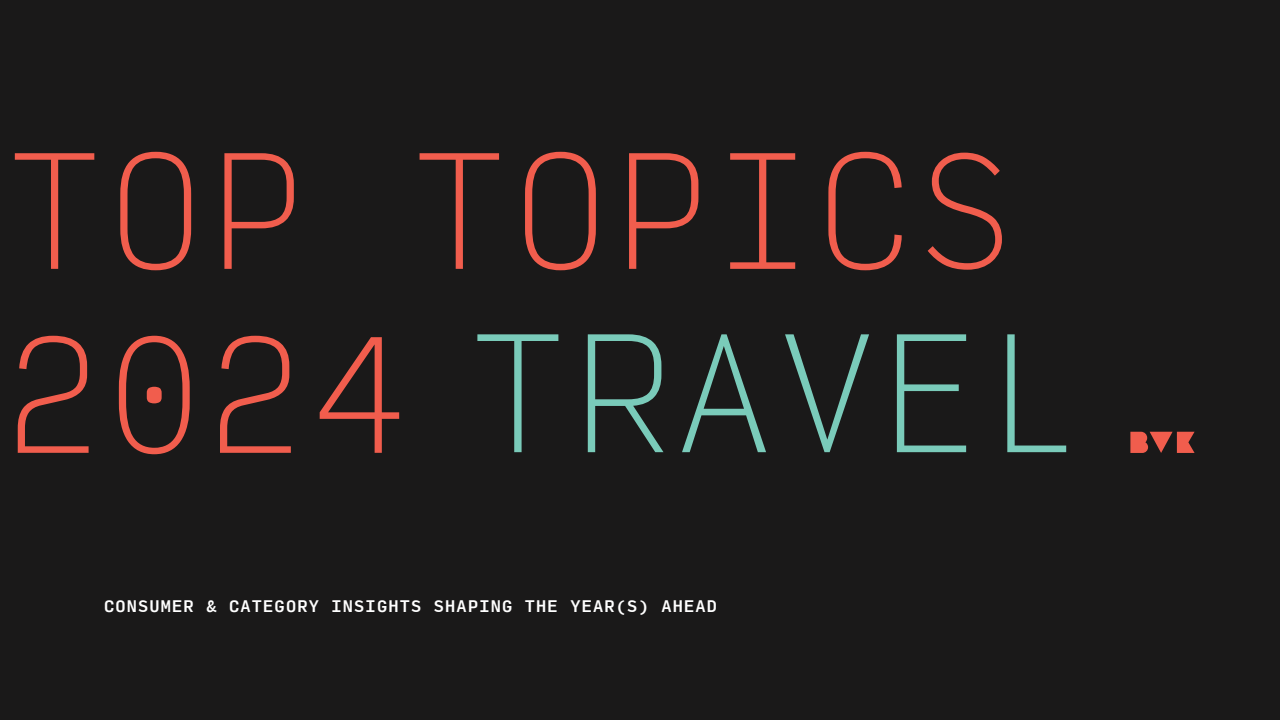
<style>
.page{position:relative;width:1280px;height:720px;background:#1a1919}
.page>*{position:absolute;margin:0;border:0;box-sizing:border-box;transform-origin:0 0}
.t1{font:100 162px "Input Mono";color:#7acbba}
.t2{font:100 159px "Input Mono";color:#f15d4d}
.t3{font:500 16px "Input Mono";letter-spacing:.075em;color:#fff}
.s1{font-size:159px;color:#f15d4d}
</style>
<div class="page">
<svg style="left:1130px;top:432px;width:65px;height:21px"></svg>
<h2 class="t2" style="left:4px;top:66px;width:1013px">TOP TOPICS</h2>
<h1 class="t1" style="left:3px;top:246px;width:1083px"><span class="s1">2024</span> TRAVEL</h1>
<p class="t3" style="left:104px;top:592px;width:615px">CONSUMER &amp; CATEGORY INSIGHTS SHAPING THE YEAR(S) AHEAD</p>
</div>
